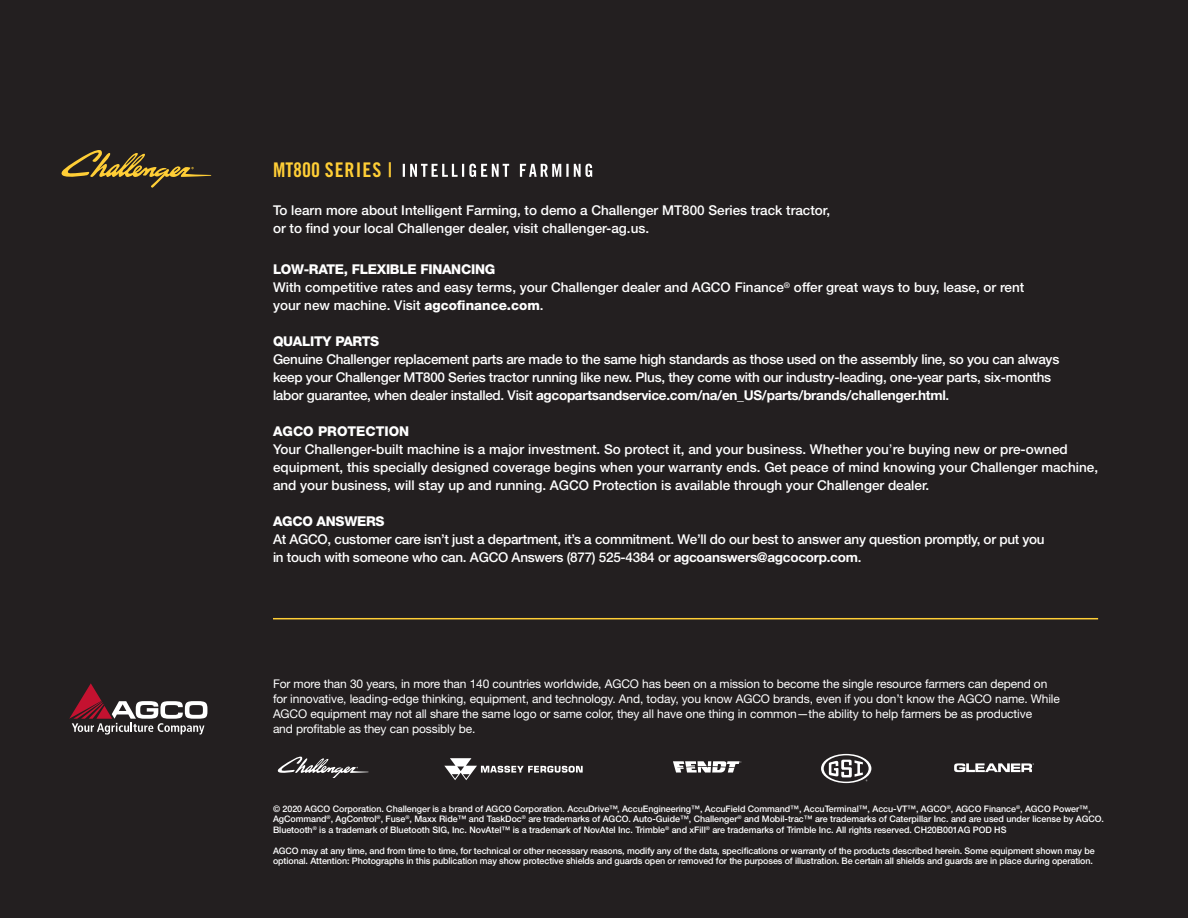
<style>
.page{position:relative;width:1188px;height:918px;background:#231f20}
.page>*{position:absolute;margin:0;border:0;box-sizing:border-box;transform-origin:0 0}
.t1{font:20.25px "Trade Gothic Bold Cond Twenty";letter-spacing:.05em;color:#ffce36}
.t2{font:500 13.5px/18px "Helvetica Neue LT Std";color:#fff}
.t3{font:500 13.5px/18px "Helvetica Neue LT Std";letter-spacing:-.02em;color:#fff}
.t4{font:800 13.5px "Helvetica Neue LT Std";letter-spacing:-.02em;color:#fff}
.t5{font:12px/15px "Helvetica Neue LT Std";letter-spacing:-.01em;color:#fff}
.t6{font:500 9px/10.5px "Helvetica Neue LT Std";letter-spacing:-.005em;color:#fff}
.s1{font-weight:800}
.s2{font-weight:700}
.s3{font-weight:400}
</style>
<div class="page">
<svg style="left:61px;top:150px;width:150px;height:38px"></svg>
<svg style="left:444px;top:758px;width:139px;height:22px"></svg>
<svg style="left:277px;top:756px;width:92px;height:22px"></svg>
<svg style="left:673px;top:761px;width:69px;height:12px"></svg>
<svg style="left:821px;top:754px;width:50px;height:29px"></svg>
<svg style="left:954px;top:763px;width:80px;height:9px"></svg>
<svg style="left:69px;top:683px;width:138px;height:52px"></svg>
<svg style="left:403px;top:164px;width:189px;height:13px"></svg>
<hr style="left:273px;top:618px;width:825px;height:1px;background:#ffce36">
<h1 class="t1" style="left:273px;top:158px;width:121px">MT800 SERIES |</h1>
<h2 class="t2" style="left:273px;top:201px;width:559px">To learn more about Intelligent Farming, to demo a Challenger MT800 Series track tractor, or to find your local Challenger dealer, visit challenger-ag.us.</h2>
<h2 class="t2" style="left:273px;top:261px;width:753px"><span class="s1">LOW-RATE, FLEXIBLE FINANCING<br></span>With competitive rates and easy terms, your Challenger dealer and AGCO Finance<sup>®</sup> offer great ways to buy, lease, or rent your new machine. Visit <span class="s1">agcofinance.com</span>.</h2>
<h2 class="t4" style="left:273px;top:334px;width:108px">QUALITY PARTS</h2>
<p class="t3" style="left:273px;top:351px;width:788px">Genuine Challenger replacement parts are made to the same high standards as those used on the assembly line, so you can always keep your Challenger MT800 Series tractor running like new. Plus, they come with our industry-leading, one-year parts, six-months labor guarantee, when dealer installed. Visit <span class="s2">agcopartsandservice.com/na/en_US/parts/brands/challenger.html</span>.</p>
<p class="t2" style="left:273px;top:423px;width:827px"><span class="s1">AGCO PROTECTION<br></span>Your Challenger-built machine is a major investment. So protect it, and your business. Whether you<span class="s3">’</span>re buying new or pre-owned equipment, this specially designed coverage begins when your warranty ends. Get peace of mind knowing your Challenger machine, and your business, will stay up and running. AGCO Protection is available through your Challenger dealer.</p>
<h2 class="t4" style="left:273px;top:514px;width:113px">AGCO ANSWERS</h2>
<h2 class="t3" style="left:273px;top:531px;width:773px">At AGCO, customer care isn’t just a department, it’s a commitment. We’ll do our best to answer any question promptly, or put you in touch with someone who can. AGCO Answers (877) 525-4384 or <span class="s2">agcoanswers@agcocorp.com</span>.</h2>
<p class="t5" style="left:273px;top:676px;width:788px">For more than 30 years, in more than 140 countries worldwide, AGCO has been on a mission to become the single resource farmers can depend on for innovative, leading-edge thinking, equipment, and technology. And, today, you know AGCO brands, even if you don’t know the AGCO name. While AGCO equipment may not all share the same logo or same color, they all have one thing in common—the ability to help farmers be as productive<br>and profitable as they can possibly be.</p>
<p class="t6" style="left:273px;top:803px;width:832px">© 2020 AGCO Corporation. Challenger is a brand of AGCO Corporation. AccuDrive™, AccuEngineering™, AccuField Command™, AccuTerminal™, Accu-VT™, AGCO<sup>®</sup>, AGCO Finance<sup>®</sup>, AGCO Power™,<br>AgCommand<sup>®</sup>, AgControl<sup>®</sup>, Fuse<sup>®</sup>, Maxx Ride™ and TaskDoc<sup>®</sup> are trademarks of AGCO. Auto-Guide™, Challenger<sup>®</sup> and Mobil-trac™ are trademarks of Caterpillar Inc. and are used under license by AGCO.<br>Bluetooth<sup>®</sup> is a trademark of Bluetooth SIG, Inc. NovAtel™ is a trademark of NovAtel Inc. Trimble<sup>®</sup> and xFill<sup>®</sup> are trademarks of Trimble Inc. All rights reserved. CH20B001AG POD HS</p>
<p class="t6" style="left:273px;top:845px;width:823px">AGCO may at any time, and from time to time, for technical or other necessary reasons, modify any of the data, specifications or warranty of the products described herein. Some equipment shown may be optional. Attention: Photographs in this publication may show protective shields and guards open or removed for the purposes of illustration. Be certain all shields and guards are in place during operation.</p>
</div>
